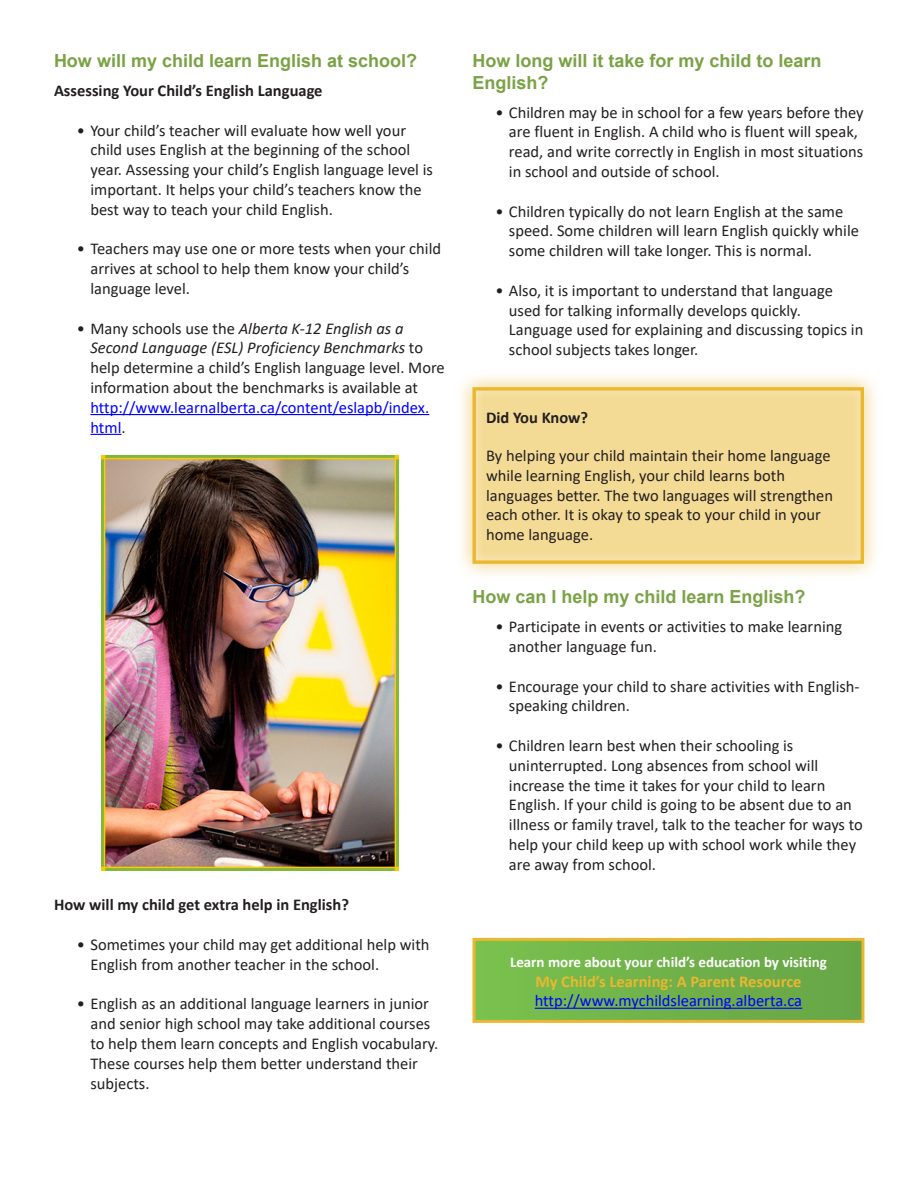
<style>
.page{position:relative;width:918px;height:1188px;background:#fff}
.page>*{position:absolute;margin:0;border:0;box-sizing:border-box;transform-origin:0 0}
.Level_1__Main_Headin{font:700 18px/21.6px "Arial";color:#7aa245}
.body{font:16.5px/19.8px "Calibri";color:#231f20}
.Level_2__Subheading{font:700 16.5px "Calibri";color:#231f20}
.body-2{font:16.5px/19.8px "Calibri";color:#00f}
.body-3{font:700 16.5px "Calibri";color:#231f20}
.body-4{font:700 15px "Calibri";color:#fff}
.s1{font-style:italic}
.s2{color:#00f}
.s3{font-weight:700;color:#eab72f}
</style>
<div class="page">
<hr style="left:90px;top:414px;width:339px;height:1px;background:#00f">
<hr style="left:90px;top:434px;width:31px;height:1px;background:#00f">
<img style="left:101px;top:456px;width:297px;height:415px">
<div style="left:463px;top:377px;width:411px;height:196px;background:#fff;opacity:.75"></div>
<div style="left:472px;top:387px;width:392px;height:177px;border:3px solid #eab72f"></div>
<div style="left:474px;top:939px;width:389px;height:82px;background:linear-gradient(to right,#79bf4e,#66a448)"></div>
<hr style="left:535px;top:1008px;width:267px;height:1px;background:#00f">
<div style="left:472px;top:938px;width:392px;height:85px;border:3px solid #eab72f"></div>
<p class="Level_1__Main_Headin" style="left:54px;top:50px;width:365px">How will my child learn English at school?</p>
<p class="Level_2__Subheading" style="left:54px;top:79px;width:270px">Assessing Your Child’s English Language</p>
<p class="body" style="left:90px;top:120px;width:344px;text-indent:-14px">• Your child’s teacher will evaluate how well your child uses English at the beginning of the school year. Assessing your child’s English language level is important. It helps your child’s teachers know the best way to teach your child English.</p>
<p class="body" style="left:90px;top:239px;width:352px;text-indent:-14px">• Teachers may use one or more tests when your child arrives at school to help them know your child’s language level.</p>
<p class="body" style="left:90px;top:318px;width:356px;text-indent:-14px">• Many schools use the <span class="s1">Alberta K-12 English as a Second Language (ESL) Proficiency Benchmarks</span> to help determine a child’s English language level. More information about the benchmarks is available at <span class="s2">http://www.learnalberta.ca/content/eslapb/index. html</span>.</p>
<p class="Level_2__Subheading" style="left:54px;top:893px;width:296px">How will my child get extra help in English?</p>
<p class="body" style="left:90px;top:934px;width:341px;text-indent:-14px">• Sometimes your child may get additional help with<br>English from another teacher in the school.</p>
<p class="body" style="left:90px;top:994px;width:349px;text-indent:-14px">• English as an additional language learners in junior and senior high school may take additional courses to help them learn concepts and English vocabulary.<br>These courses help them better understand their subjects.</p>
<p class="Level_1__Main_Headin" style="left:472px;top:50px;width:351px">How long will it take for my child to learn<br>English?</p>
<p class="body" style="left:509px;top:102px;width:356px;text-indent:-14px">• Children may be in school for a few years before they are fluent in English. A child who is fluent will speak, read, and write correctly in English in most situations in school and outside of school.</p>
<p class="body" style="left:509px;top:201px;width:352px;text-indent:-14px">• Children typically do not learn English at the same speed. Some children will learn English quickly while some children will take longer. This is normal.</p>
<p class="body" style="left:509px;top:280px;width:356px;text-indent:-14px">• Also, it is important to understand that language used for talking informally develops quickly.<br>Language used for explaining and discussing topics in school subjects takes longer.</p>
<p class="body-3" style="left:486px;top:406px;width:104px">Did You Know?</p>
<p class="body" style="left:486px;top:445px;width:349px">By helping your child maintain their home language while learning English, your child learns both languages better. The two languages will strengthen each other. It is okay to speak to your child in your home language.</p>
<p class="Level_1__Main_Headin" style="left:472px;top:586px;width:335px">How can I help my child learn English?</p>
<p class="body" style="left:509px;top:616px;width:335px;text-indent:-14px">• Participate in events or activities to make learning another language fun.</p>
<p class="body" style="left:509px;top:676px;width:352px;text-indent:-14px">• Encourage your child to share activities with English&shy;speaking children.</p>
<p class="body" style="left:509px;top:735px;width:355px;text-indent:-14px">• Children learn best when their schooling is uninterrupted. Long absences from school will increase the time it takes for your child to learn English. If your child is going to be absent due to an illness or family travel, talk to the teacher for ways to help your child keep up with school work while they are away from school.</p>
<p class="body-4" style="left:510px;top:951px;width:319px">Learn more about your child’s education by visiting</p>
<p class="body-2" style="left:535px;top:971px;width:269px"><span class="s3">My Child’s Learning: A Parent Resource </span>http://www.mychildslearning.alberta.ca</p>
</div>
